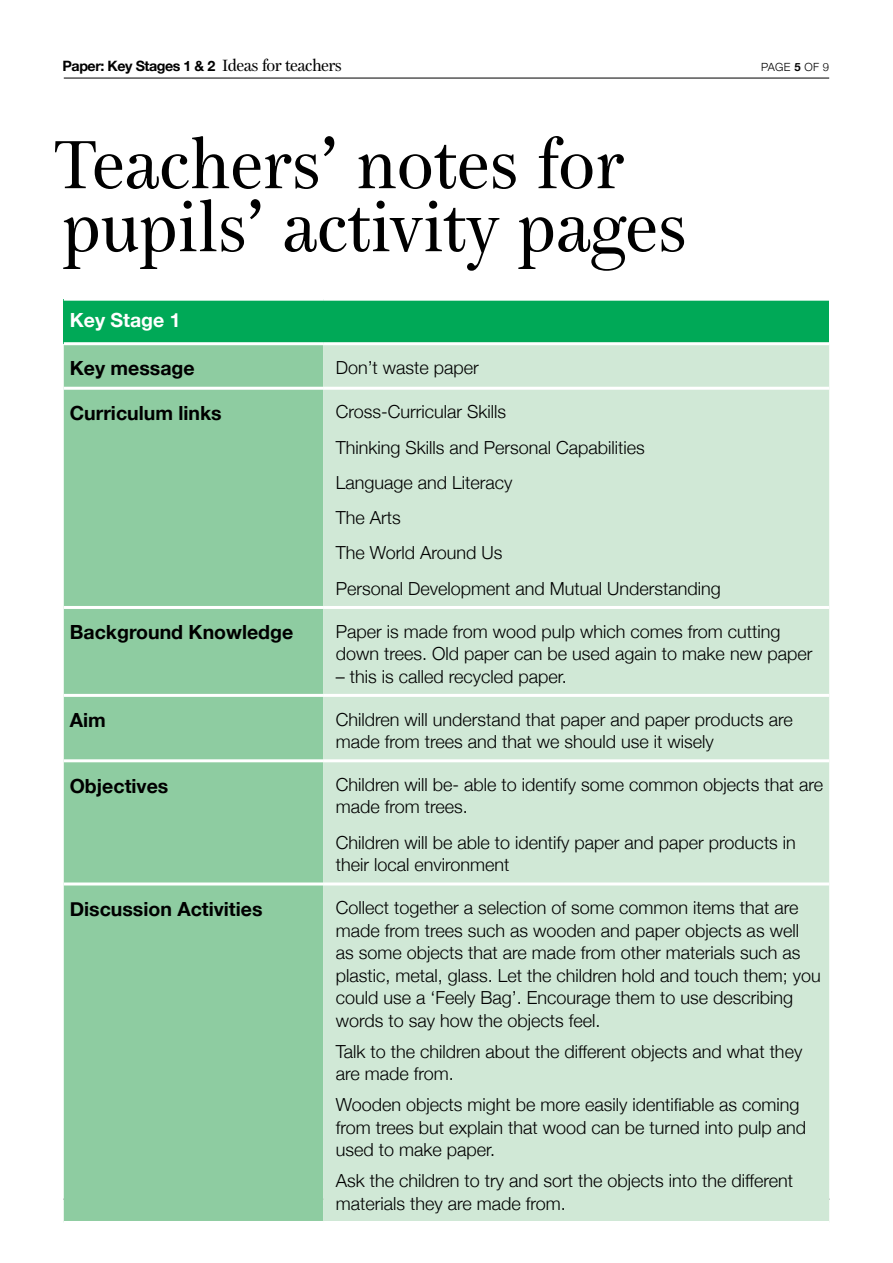
<style>
.page{position:relative;width:893px;height:1263px;background:#fff}
.page>*{position:absolute;margin:0;border:0;box-sizing:border-box;transform-origin:0 0}
.t1{font:69px/63px "Bohemia LT Std";color:#000}
.t2{font:700 19.5px "Helvetica Neue";color:#000}
.t3{font:700 19.5px "Helvetica Neue";color:#fff}
.t4{font:300 18px/22.5px "Helvetica Neue";color:#000}
.t5{font:700 14.25px "Helvetica Neue";letter-spacing:-.03em;color:#000}
.t6{font:300 11.25px "Helvetica Neue";letter-spacing:.03em;color:#000}
.s1{font-family:"Bohemia LT Std";font-weight:400;font-size:16.5px}
.s2{font-weight:700}
</style>
<div class="page">
<hr style="left:64px;top:78px;width:765px;height:1px;background:#000">
<div style="left:64px;top:299px;width:765px;height:45px;background:#00a957"></div>
<div style="left:64px;top:345px;width:259px;height:876px;background:#8ecca1"></div>
<div style="left:323px;top:345px;width:506px;height:876px;background:#d0e8d6"></div>
<hr style="left:64px;top:298px;width:259px;height:3px;background:#fff">
<hr style="left:323px;top:298px;width:506px;height:3px;background:#fff">
<hr style="left:64px;top:342px;width:259px;height:3px;background:#fff">
<hr style="left:323px;top:342px;width:506px;height:3px;background:#fff">
<hr style="left:64px;top:387px;width:259px;height:3px;background:#fff">
<hr style="left:323px;top:387px;width:506px;height:3px;background:#fff">
<hr style="left:64px;top:606px;width:259px;height:3px;background:#fff">
<hr style="left:323px;top:606px;width:506px;height:3px;background:#fff">
<hr style="left:64px;top:694px;width:259px;height:3px;background:#fff">
<hr style="left:323px;top:694px;width:506px;height:3px;background:#fff">
<hr style="left:64px;top:759px;width:259px;height:3px;background:#fff">
<hr style="left:323px;top:759px;width:506px;height:3px;background:#fff">
<hr style="left:64px;top:882px;width:259px;height:3px;background:#fff">
<hr style="left:323px;top:882px;width:506px;height:3px;background:#fff">
<p class="t5" style="left:63px;top:57px;width:281px">Paper: Key Stages 1 &amp; 2 <span class="s1">Ideas for teachers</span></p>
<p class="t6" style="left:761px;top:60px;width:69px">page <span class="s2">5</span> of 9</p>
<h1 class="t1" style="left:55px;top:134px;width:633px">Teachers’ notes for pupils’ activity pages</h1>
<p class="t3" style="left:70px;top:308px;width:112px">Key Stage 1</p>
<p class="t2" style="left:70px;top:356px;width:126px">Key message</p>
<p class="t4" style="left:336px;top:356px;width:145px">Don’t waste paper</p>
<p class="t2" style="left:70px;top:401px;width:153px">Curriculum links</p>
<p class="t4" style="left:336px;top:394px;width:387px;line-height:35.2px">Cross-Curricular Skills<br>Thinking Skills and Personal Capabilities<br>Language and Literacy<br>The Arts<br>The World Around Us<br>Personal Development and Mutual Understanding</p>
<p class="t2" style="left:70px;top:620px;width:225px">Background Knowledge</p>
<p class="t4" style="left:336px;top:620px;width:478px">Paper is made from wood pulp which comes from cutting down trees. Old paper can be used again to make new paper</p>
<p class="t4" style="left:336px;top:665px;width:233px">– this is called recycled paper.</p>
<p class="t2" style="left:70px;top:708px;width:38px">Aim</p>
<p class="t4" style="left:336px;top:707px;width:459px">Children will understand that paper and paper products are made from trees and that we should use it wisely</p>
<p class="t2" style="left:70px;top:773px;width:100px">Objectives</p>
<p class="t4" style="left:336px;top:773px;width:489px">Children will be- able to identify some common objects that are made from trees.</p>
<p class="t4" style="left:336px;top:831px;width:462px">Children will be able to identify paper and paper products in their local environment</p>
<p class="t2" style="left:70px;top:897px;width:194px">Discussion Activities</p>
<p class="t4" style="left:336px;top:896px;width:487px">Collect together a selection of some common items that are made from trees such as wooden and paper objects as well as some objects that are made from other materials such as plastic, metal, glass. Let the children hold and touch them; you could use a ‘Feely Bag’. Encourage them to use describing words to say how the objects feel.</p>
<p class="t4" style="left:336px;top:1040px;width:468px">Talk to the children about the different objects and what they are made from.</p>
<p class="t4" style="left:336px;top:1093px;width:472px">Wooden objects might be more easily identifiable as coming from trees but explain that wood can be turned into pulp and used to make paper.</p>
<p class="t4" style="left:336px;top:1169px;width:459px">Ask the children to try and sort the objects into the different materials they are made from.</p>
</div>
